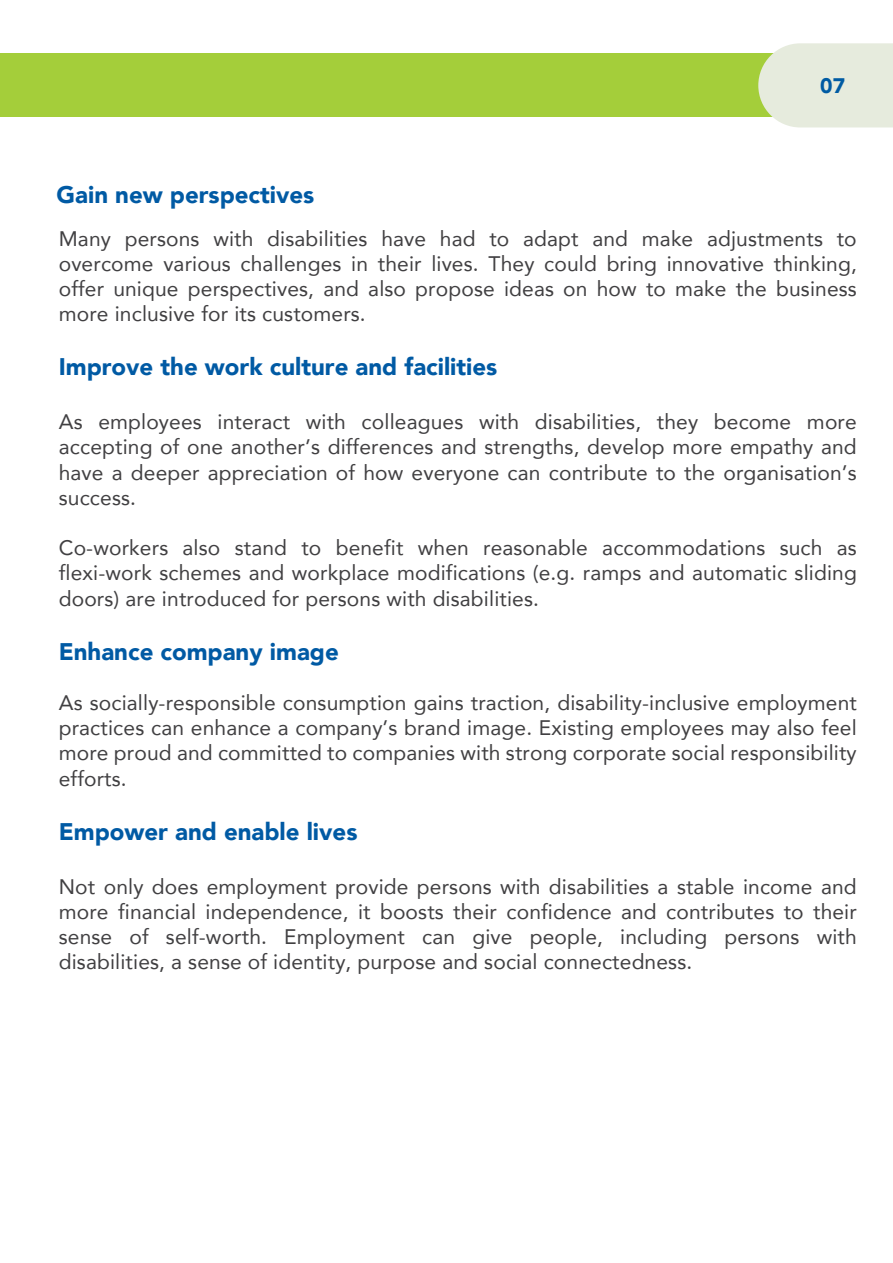
<style>
.page{position:relative;width:893px;height:1263px;background:#fff}
.page>*{position:absolute;margin:0;border:0;box-sizing:border-box;transform-origin:0 0}
.t1{font:900 24px "Avenir";color:#005aa4}
.t2{font:21px/25.2px "Avenir";letter-spacing:.005em;color:#414042;text-align:justify}
.t3{font:900 21px "Avenir";color:#005ba3}
</style>
<div class="page">
<div style="left:1px;top:54px;width:892px;height:63px;background:#a4ce3a"></div>
<svg style="left:758px;top:43px;width:135px;height:84px;background:#e5ebda"></svg>
<p class="t1" style="left:57px;top:174px;width:259px">Gain new perspectives</p>
<p class="t3" style="left:820px;top:67px;width:26px">07</p>
<p class="t2" style="left:59px;top:225px;width:800px">Many persons with disabilities have had to adapt and make adjustments to overcome various challenges in their lives. They could bring innovative thinking, offer unique perspectives, and also propose ideas on how to make the business more inclusive for its customers.</p>
<p class="t1" style="left:59px;top:346px;width:440px">Improve the work culture and facilities</p>
<p class="t2" style="left:59px;top:409px;width:800px">As employees interact with colleagues with disabilities, they become more accepting of one another’s differences and strengths, develop more empathy and have a deeper appreciation of how everyone can contribute to the organisation’s success.</p>
<p class="t2" style="left:59px;top:535px;width:800px">Co-workers also stand to benefit when reasonable accommodations such as flexi-work schemes and workplace modifications (e.g. ramps and automatic sliding doors) are introduced for persons with disabilities.</p>
<p class="t1" style="left:59px;top:631px;width:282px">Enhance company image</p>
<p class="t2" style="left:59px;top:689px;width:800px">As socially-responsible consumption gains traction, disability-inclusive employment practices can enhance a company’s brand image. Existing employees may also feel more proud and committed to companies with strong corporate social responsibility efforts.</p>
<p class="t1" style="left:59px;top:811px;width:300px">Empower and enable lives</p>
<p class="t2" style="left:59px;top:873px;width:800px">Not only does employment provide persons with disabilities a stable income and more financial independence, it boosts their confidence and contributes to their sense of self-worth. Employment can give people, including persons with disabilities, a sense of identity, purpose and social connectedness.</p>
</div>
